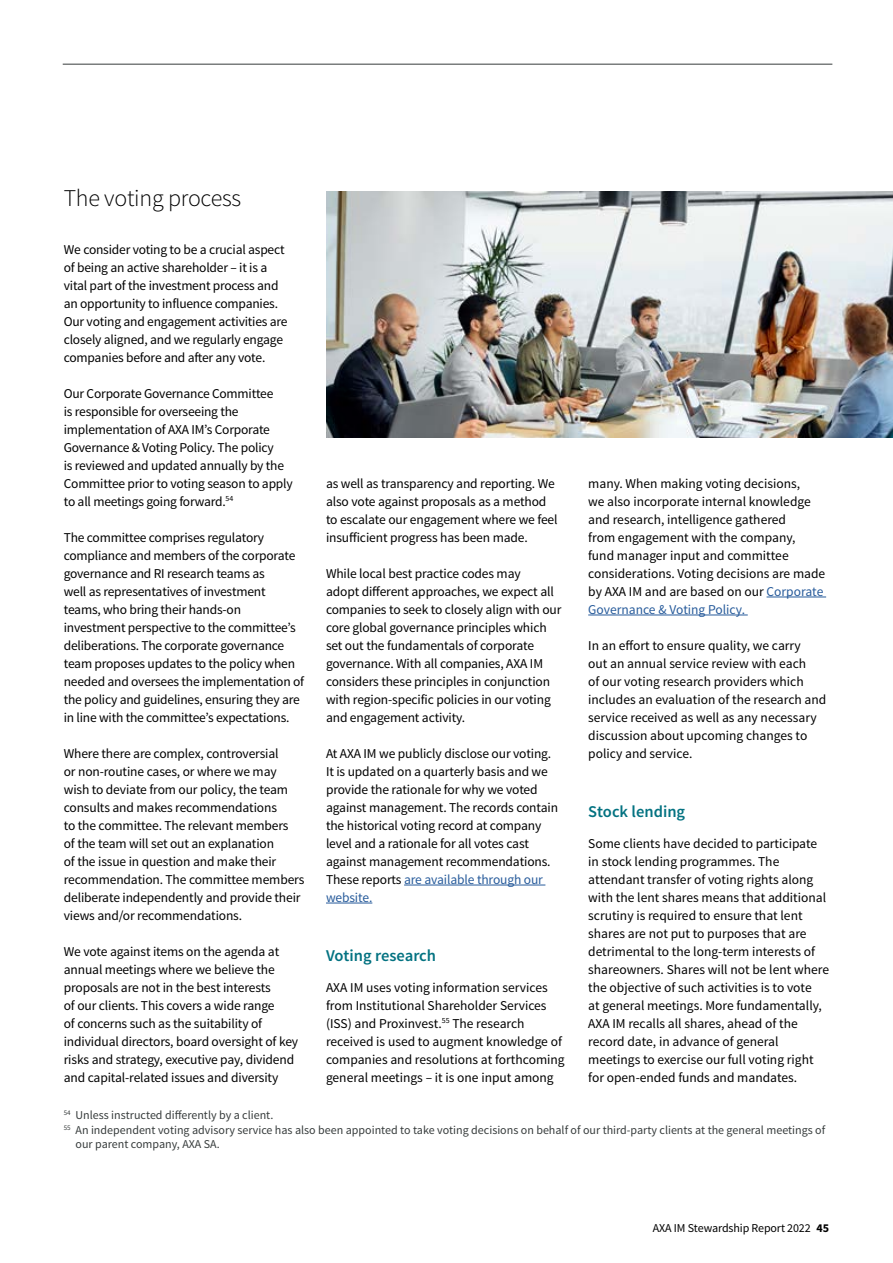
<style>
.page{position:relative;width:893px;height:1263px;background:#fff}
.page>*{position:absolute;margin:0;border:0;box-sizing:border-box;transform-origin:0 0}
.t1{font:300 24px "Source Sans Pro";letter-spacing:-.01em;color:#000}
.t2{font:600 16.5px "Source Sans Pro";color:#037281}
.t3{font:13.5px/18px "Source Sans Pro";letter-spacing:-.01em;color:#000}
.t4{font:12px "Source Sans Pro";color:#373c3c}
.t5{font:12px "Source Sans Pro";letter-spacing:-.01em;color:#000}
.s1{color:#275b9b}
.s2{font-weight:700}
</style>
<div class="page">
<hr style="left:63px;top:64px;width:769px;height:1px;background:#373c3c">
<hr style="left:404px;top:885px;width:141px;height:1px;background:#275b9b">
<hr style="left:326px;top:903px;width:46px;height:1px;background:#275b9b">
<hr style="left:767px;top:597px;width:59px;height:1px;background:#275b9b">
<hr style="left:588px;top:615px;width:160px;height:1px;background:#275b9b">
<img style="left:326px;top:191px;width:567px;height:247px">
<h1 class="t1" style="left:64px;top:183px;width:179px">The voting process</h1>
<p class="t3" style="left:64px;top:240px;width:225px">We consider voting to be a crucial aspect of being an active shareholder – it is a vital part of the investment process and an opportunity to influence companies.<br>Our voting and engagement activities are closely aligned, and we regularly engage companies before and after any vote.</p>
<p class="t3" style="left:64px;top:384px;width:231px">Our Corporate Governance Committee<br>is responsible for overseeing the implementation of AXA IM’s Corporate Governance &amp; Voting Policy. The policy<br>is reviewed and updated annually by the Committee prior to voting season to apply to all meetings going forward.<sup>54</sup></p>
<p class="t3" style="left:64px;top:528px;width:242px">The committee comprises regulatory compliance and members of the corporate governance and RI research teams as<br>well as representatives of investment teams, who bring their hands-on investment perspective to the committee’s deliberations. The corporate governance team proposes updates to the policy when needed and oversees the implementation of the policy and guidelines, ensuring they are in line with the committee’s expectations.</p>
<p class="t3" style="left:64px;top:744px;width:242px">Where there are complex, controversial<br>or non-routine cases, or where we may wish to deviate from our policy, the team consults and makes recommendations<br>to the committee. The relevant members<br>of the team will set out an explanation<br>of the issue in question and make their recommendation. The committee members deliberate independently and provide their views and/or recommendations.</p>
<p class="t3" style="left:64px;top:942px;width:236px">We vote against items on the agenda at annual meetings where we believe the proposals are not in the best interests<br>of our clients. This covers a wide range<br>of concerns such as the suitability of individual directors, board oversight of key risks and strategy, executive pay, dividend and capital-related issues and diversity</p>
<p class="t3" style="left:326px;top:474px;width:233px">as well as transparency and reporting. We also vote against proposals as a method to escalate our engagement where we feel insufficient progress has been made.</p>
<p class="t3" style="left:326px;top:564px;width:237px">While local best practice codes may<br>adopt different approaches, we expect all companies to seek to closely align with our core global governance principles which set out the fundamentals of corporate governance. With all companies, AXA IM considers these principles in conjunction with region-specific policies in our voting and engagement activity.</p>
<p class="t3" style="left:326px;top:744px;width:234px">At AXA IM we publicly disclose our voting.<br>It is updated on a quarterly basis and we provide the rationale for why we voted against management. The records contain the historical voting record at company level and a rationale for all votes cast against management recommendations.<br>These reports <span class="s1">are available through our website.</span></p>
<p class="t2" style="left:326px;top:945px;width:112px">Voting research</p>
<p class="t3" style="left:326px;top:978px;width:240px">AXA IM uses voting information services from Institutional Shareholder Services (ISS) and Proxinvest.<sup>55</sup> The research received is used to augment knowledge of companies and resolutions at forthcoming general meetings – it is one input among</p>
<p class="t3" style="left:588px;top:474px;width:239px">many. When making voting decisions,<br>we also incorporate internal knowledge and research, intelligence gathered<br>from engagement with the company,<br>fund manager input and committee considerations. Voting decisions are made by AXA IM and are based on our <span class="s1">Corporate Governance &amp; Voting Policy.</span></p>
<p class="t3" style="left:588px;top:636px;width:240px">In an effort to ensure quality, we carry<br>out an annual service review with each<br>of our voting research providers which includes an evaluation of the research and service received as well as any necessary discussion about upcoming changes to policy and service.</p>
<p class="t2" style="left:588px;top:801px;width:98px">Stock lending</p>
<p class="t3" style="left:588px;top:834px;width:242px">Some clients have decided to participate in stock lending programmes. The attendant transfer of voting rights along with the lent shares means that additional scrutiny is required to ensure that lent shares are not put to purposes that are detrimental to the long-term interests of shareowners. Shares will not be lent where the objective of such activities is to vote<br>at general meetings. More fundamentally, AXA IM recalls all shares, ahead of the record date, in advance of general meetings to exercise our full voting right for open-ended funds and mandates.</p>
<p class="t4" style="left:64px;top:1108px;width:211px"><sup>54</sup> Unless instructed differently by a client.</p>
<p class="t4" style="left:64px;top:1122px;width:763px"><sup>55</sup> An independent voting advisory service has also been appointed to take voting decisions on behalf of our third-party clients at the general meetings of</p>
<p class="t4" style="left:76px;top:1136px;width:146px">our parent company, AXA SA.</p>
<p class="t5" style="left:653px;top:1221px;width:178px">AXA IM Stewardship Report 2022 <span class="s2">45</span></p>
</div>
